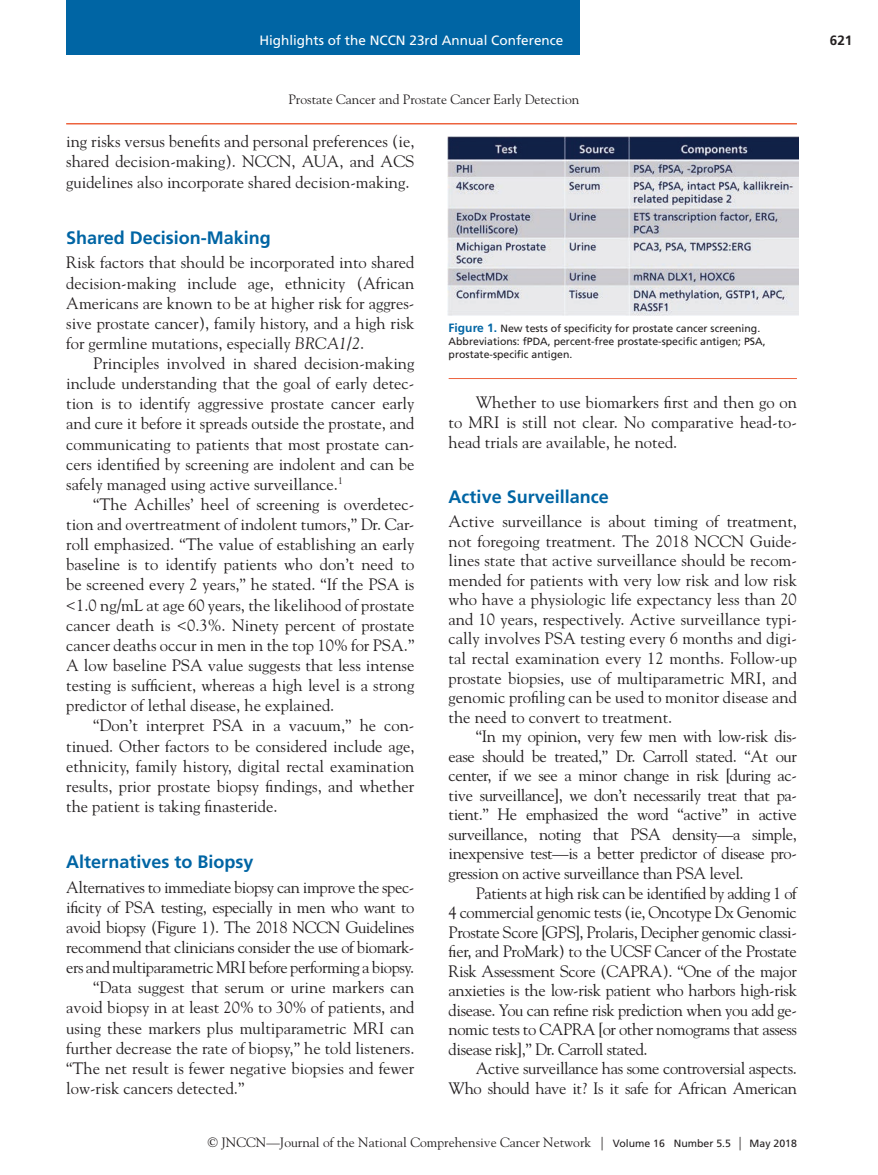
<style>
.page{position:relative;width:878px;height:1175px;background:#fff}
.page>*{position:absolute;margin:0;border:0;box-sizing:border-box;transform-origin:0 0}
.t1{font:700 18px "Frutiger LT Std";color:#0065a4}
.TXT{font:16.5px/20.1px "Goudy Std";color:#231f20;text-align:justify}
.TXT__flush{font:16.5px/19.5px "Goudy Std";color:#231f20;text-align:justify}
.TXT-2{font:16.5px/19.5px "Goudy Std";letter-spacing:-.025em;color:#231f20;text-align:right}
.t2{font:13.5px "Goudy Std";color:#231f20}
.t3{font:13.5px "Frutiger LT Std";color:#fff}
.t4{font:700 13.5px "Frutiger LT Std";color:#231f20}
.FN{font:10.5px/12.6px "Frutiger LT Std";color:#231f20}
.s1{font-style:italic}
.s2{font-weight:700;font-size:12px;color:#0065a4}
.s3{font-family:"Frutiger LT Std";font-size:10.5px}
</style>
<div class="page">
<div style="left:66px;top:0;width:513px;height:55px;background:#0065a4"></div>
<hr style="left:66px;top:123px;width:730px;height:1px;background:#ed633e">
<img style="left:447px;top:137px;width:351px;height:178px">
<hr style="left:448px;top:378px;width:349px;height:1px;background:#ed633e">
<p class="t3" style="left:259px;top:32px;width:305px">Highlights of the NCCN 23rd Annual Conference</p>
<p class="t2" style="left:288px;top:91px;width:292px">Prostate Cancer and Prostate Cancer Early Detection</p>
<p class="TXT" style="left:66px;top:131px;width:350px">ing risks versus benefits and personal preferences (ie, shared decision-making). NCCN, AUA, and ACS guidelines also incorporate shared decision-making.</p>
<h1 class="t1" style="left:66px;top:227px;width:206px">Shared Decision-Making</h1>
<p class="TXT__flush" style="left:66px;top:252px;width:350px;line-height:20.1px">Risk factors that should be incorporated into shared decision-making include age, ethnicity (African Americans are known to be at higher risk for aggres&shy;sive prostate cancer), family history, and a high risk for germline mutations, especially <span class="s1">BRCA1/2</span>.</p>
<p class="TXT" style="left:66px;top:353px;width:350px;text-indent:27px">Principles involved in shared decision-making include understanding that the goal of early detec&shy;tion is to identify aggressive prostate cancer early and cure it before it spreads outside the prostate, and communicating to patients that most prostate can&shy;cers identified by screening are indolent and can be safely managed using active surveillance.<sup>1</sup></p>
<p class="TXT" style="left:66px;top:494px;width:350px;text-indent:27px">“The Achilles’ heel of screening is overdetec&shy;tion and overtreatment of indolent tumors,” Dr. Car&shy;roll emphasized. “The value of establishing an early baseline is to identify patients who don’t need to be screened every 2 years,” he stated. “If the PSA is &lt;1.0 ng/mL at age 60 years, the likelihood of prostate cancer death is &lt;0.3%. Ninety percent of prostate cancer deaths occur in men in the top 10% for PSA.” A low baseline PSA value suggests that less intense testing is sufficient, whereas a high level is a strong predictor of lethal disease, he explained.</p>
<p class="TXT" style="left:66px;top:715px;width:350px;text-indent:27px">“Don’t interpret PSA in a vacuum,” he con&shy;tinued. Other factors to be considered include age, ethnicity, family history, digital rectal examination results, prior prostate biopsy findings, and whether the patient is taking finasteride.</p>
<h1 class="t1" style="left:66px;top:851px;width:189px">Alternatives to Biopsy</h1>
<p class="TXT__flush" style="left:66px;top:876px;width:350px;line-height:20.1px">Alternatives to immediate biopsy can improve the spec&shy;ificity of PSA testing, especially in men who want to avoid biopsy (Figure 1). The 2018 NCCN Guidelines recommend that clinicians consider the use of biomark&shy;ers and multiparametric MRI before performing a biopsy.</p>
<p class="TXT" style="left:66px;top:977px;width:350px;text-indent:27px">“Data suggest that serum or urine markers can avoid biopsy in at least 20% to 30% of patients, and using these markers plus multiparametric MRI can further decrease the rate of biopsy,” he told listeners. “The net result is fewer negative biopsies and fewer low-risk cancers detected.”</p>
<p class="FN" style="left:448px;top:322px;width:313px"><span class="s2">Figure 1.</span> New tests of specificity for prostate cancer screening.</p>
<p class="FN" style="left:448px;top:335px;width:318px">Abbreviations: fPDA, percent-free prostate-specific antigen; PSA, prostate-specific antigen.</p>
<p class="TXT" style="left:448px;top:393px;width:350px;line-height:19.5px;text-indent:27px">Whether to use biomarkers first and then go on to MRI is still not clear. No comparative head-to&shy;head trials are available, he noted.</p>
<h1 class="t1" style="left:448px;top:486px;width:162px">Active Surveillance</h1>
<p class="TXT__flush" style="left:448px;top:511px;width:350px">Active surveillance is about timing of treatment, not foregoing treatment. The 2018 NCCN Guide&shy;lines state that active surveillance should be recom&shy;mended for patients with very low risk and low risk who have a physiologic life expectancy less than 20 and 10 years, respectively. Active surveillance typi&shy;cally involves PSA testing every 6 months and digi&shy;tal rectal examination every 12 months. Follow-up prostate biopsies, use of multiparametric MRI, and genomic profiling can be used to monitor disease and the need to convert to treatment.</p>
<p class="TXT" style="left:448px;top:726px;width:350px;line-height:19.5px;text-indent:27px">“In my opinion, very few men with low-risk dis&shy;ease should be treated,” Dr. Carroll stated. “At our center, if we see a minor change in risk [during ac&shy;tive surveillance], we don’t necessarily treat that pa&shy;tient.” He emphasized the word “active” in active surveillance, noting that PSA density—a simple, inexpensive test—is a better predictor of disease pro&shy;gression on active surveillance than PSA level.</p>
<p class="TXT" style="left:448px;top:882px;width:350px;line-height:19.5px;text-indent:27px">Patients at high risk can be identified by adding 1 of 4 commercial genomic tests (ie, Oncotype Dx Genomic Prostate Score [GPS], Prolaris, Decipher genomic classi&shy;fier, and ProMark) to the UCSF Cancer of the Prostate Risk Assessment Score (CAPRA). “One of the major anxieties is the low-risk patient who harbors high-risk disease. You can refine risk prediction when you add ge&shy;nomic tests to CAPRA [or other nomograms that assess disease risk],” Dr. Carroll stated.</p>
<p class="TXT-2" style="left:448px;top:1058px;width:350px">Active surveillance has some controversial aspects.<br>Who should have it? Is it safe for African American</p>
<p class="t2" style="left:208px;top:1134px;width:590px">© JNCCN—Journal of the National Comprehensive Cancer Network | <span class="s3">Volume 16 Number 5.5</span> | <span class="s3">May 2018</span></p>
<p class="t4" style="left:829px;top:32px;width:24px">621</p>
</div>
